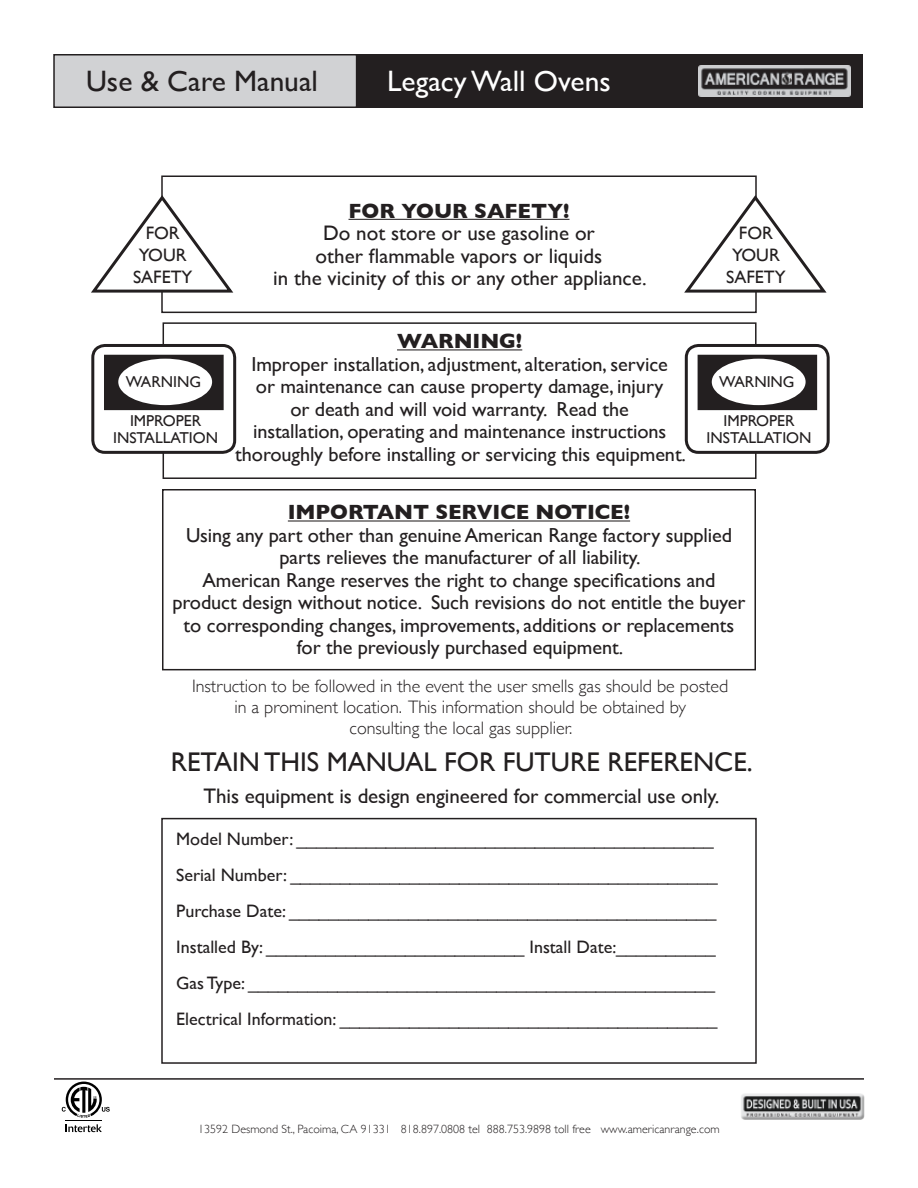
<style>
.page{position:relative;width:918px;height:1188px;background:#fff}
.page>*{position:absolute;margin:0;border:0;box-sizing:border-box;transform-origin:0 0}
.t1{font:29.55px "Gill Sans";color:#fff}
.t2{font:29.55px "Gill Sans";color:#231f20}
.t3{font:27px "Gill Sans";color:#231f20}
.t4{font:21px "Gill Sans";color:#231f20}
.t5{font:700 21px "Gill Sans";letter-spacing:-.005em;color:#231f20}
.t6{font:20.25px/22.5px "Gill Sans";letter-spacing:-.005em;color:#231f20;text-align:center}
.t7{font:18px "Gill Sans";color:#231f20}
.t8{font:300 18px "Gill Sans";color:#231f20}
.t9{font:15.75px "Gill Sans";color:#231f20}
.t10{font:300 12px "Gill Sans";color:#231f20}
</style>
<div class="page">
<div style="left:356px;top:54px;width:506px;height:54px;background:#231f20"></div>
<div style="left:54px;top:55px;width:303px;height:52px;background:#d1d2d4"></div>
<div style="left:53px;top:54px;width:304px;height:54px;border:2px solid #231f20"></div>
<img style="left:699px;top:66px;width:151px;height:30px">
<hr style="left:54px;top:1078px;width:810px;height:2px;background:#231f20">
<img style="left:741px;top:1093px;width:124px;height:27px">
<hr style="left:349px;top:219px;width:220px;height:1px;background:#231f20">
<div style="left:161px;top:176px;width:596px;height:137px;border:2px solid #231f20"></div>
<svg style="left:91px;top:193px;width:143px;height:101px"></svg>
<svg style="left:684px;top:193px;width:143px;height:101px"></svg>
<hr style="left:397px;top:349px;width:125px;height:1px;background:#231f20">
<div style="left:163px;top:322px;width:594px;height:157px;border:2px solid #231f20"></div>
<div style="left:93px;top:345px;width:142px;height:107px;background:#fff;border-radius:12px"></div>
<div style="left:91px;top:344px;width:145px;height:110px;border:3px solid #231f20;border-radius:12px"></div>
<div style="left:105px;top:355px;width:118px;height:55px;background:#231f20"></div>
<div style="left:104px;top:355px;width:120px;height:55px;border:1px solid #231f20"></div>
<div style="left:118px;top:359px;width:94px;height:46px;background:#fff;border-radius:50%"></div>
<div style="left:686px;top:345px;width:142px;height:107px;background:#fff;border-radius:12px"></div>
<div style="left:685px;top:344px;width:145px;height:110px;border:3px solid #231f20;border-radius:12px"></div>
<div style="left:698px;top:355px;width:119px;height:55px;background:#231f20"></div>
<div style="left:712px;top:359px;width:94px;height:46px;background:#fff;border-radius:50%"></div>
<div style="left:161px;top:818px;width:596px;height:246px;border:2px solid #231f20"></div>
<hr style="left:288px;top:520px;width:342px;height:2px;background:#231f20">
<div style="left:162px;top:489px;width:594px;height:181px;border:2px solid #231f20"></div>
<svg style="left:66px;top:1124px;width:36px;height:8px"></svg>
<hr style="left:66px;top:1120px;width:36px;height:1px;background:#000">
<svg style="left:62px;top:1082px;width:48px;height:36px"></svg>
<p class="t2" style="left:86px;top:64px;width:233px">Use &amp; Care Manual</p>
<p class="t1" style="left:387px;top:64px;width:225px">Legacy Wall Ovens</p>
<p class="t7" style="left:146px;top:223px;width:36px">FOR</p>
<p class="t7" style="left:139px;top:244px;width:49px">YOUR</p>
<p class="t7" style="left:133px;top:266px;width:61px">SAFETY</p>
<p class="t9" style="left:126px;top:372px;width:77px">WARNING</p>
<p class="t9" style="left:130px;top:411px;width:73px">IMPROPER</p>
<p class="t9" style="left:113px;top:428px;width:106px">INSTALLATION</p>
<p class="t5" style="left:349px;top:194px;width:222px">FOR YOUR SAFETY!</p>
<p class="t4" style="left:323px;top:221px;width:273px">Do not store or use gasoline or</p>
<p class="t4" style="left:316px;top:243px;width:288px">other flammable vapors or liquids</p>
<p class="t4" style="left:273px;top:266px;width:375px">in the vicinity of this or any other appliance.</p>
<p class="t5" style="left:397px;top:325px;width:127px">WARNING!</p>
<p class="t6" style="left:251px;top:353px;width:418px">Improper installation, adjustment, alteration, service</p>
<p class="t6" style="left:256px;top:375px;width:409px">or maintenance can cause property damage, injury</p>
<p class="t6" style="left:290px;top:398px;width:340px">or death and will void warranty. Read the</p>
<p class="t6" style="left:235px;top:420px;width:452px">installation, operating and maintenance instructions thoroughly before installing or servicing this equipment.</p>
<p class="t7" style="left:739px;top:223px;width:36px">FOR</p>
<p class="t7" style="left:732px;top:244px;width:49px">YOUR</p>
<p class="t7" style="left:726px;top:266px;width:61px">SAFETY</p>
<p class="t9" style="left:719px;top:372px;width:77px">WARNING</p>
<p class="t9" style="left:724px;top:411px;width:73px">IMPROPER</p>
<p class="t9" style="left:707px;top:428px;width:106px">INSTALLATION</p>
<p class="t5" style="left:288px;top:496px;width:344px">IMPORTANT SERVICE NOTICE!</p>
<p class="t6" style="left:186px;top:524px;width:548px">Using any part other than genuine American Range factory supplied parts relieves the manufacturer of all liability.</p>
<p class="t6" style="left:173px;top:569px;width:574px">American Range reserves the right to change specifications and product design without notice. Such revisions do not entitle the buyer to corresponding changes, improvements, additions or replacements</p>
<p class="t6" style="left:297px;top:636px;width:328px">for the previously purchased equipment.</p>
<p class="t8" style="left:192px;top:672px;width:538px">Instruction to be followed in the event the user smells gas should be posted</p>
<p class="t8" style="left:234px;top:693px;width:453px">in a prominent location. This information should be obtained by</p>
<p class="t8" style="left:350px;top:714px;width:224px">consulting the local gas supplier.</p>
<p class="t3" style="left:171px;top:746px;width:583px">RETAIN THIS MANUAL FOR FUTURE REFERENCE.</p>
<p class="t4" style="left:204px;top:784px;width:517px">This equipment is design engineered for commercial use only.</p>
<p class="t7" style="left:176px;top:829px;width:539px">Model Number: __________________________________________</p>
<p class="t7" style="left:176px;top:865px;width:543px">Serial Number: ___________________________________________</p>
<p class="t7" style="left:176px;top:901px;width:542px">Purchase Date: ___________________________________________</p>
<p class="t7" style="left:176px;top:937px;width:541px">Installed By: __________________________ Install Date:__________</p>
<p class="t7" style="left:176px;top:973px;width:540px">Gas Type: _______________________________________________</p>
<p class="t7" style="left:176px;top:1009px;width:543px">Electrical Information: ______________________________________</p>
<p class="t10" style="left:198px;top:1120px;width:523px">13592 Desmond St., Pacoima, CA 91331 818.897.0808 tel 888.753.9898 toll free www.americanrange.com</p>
</div>
